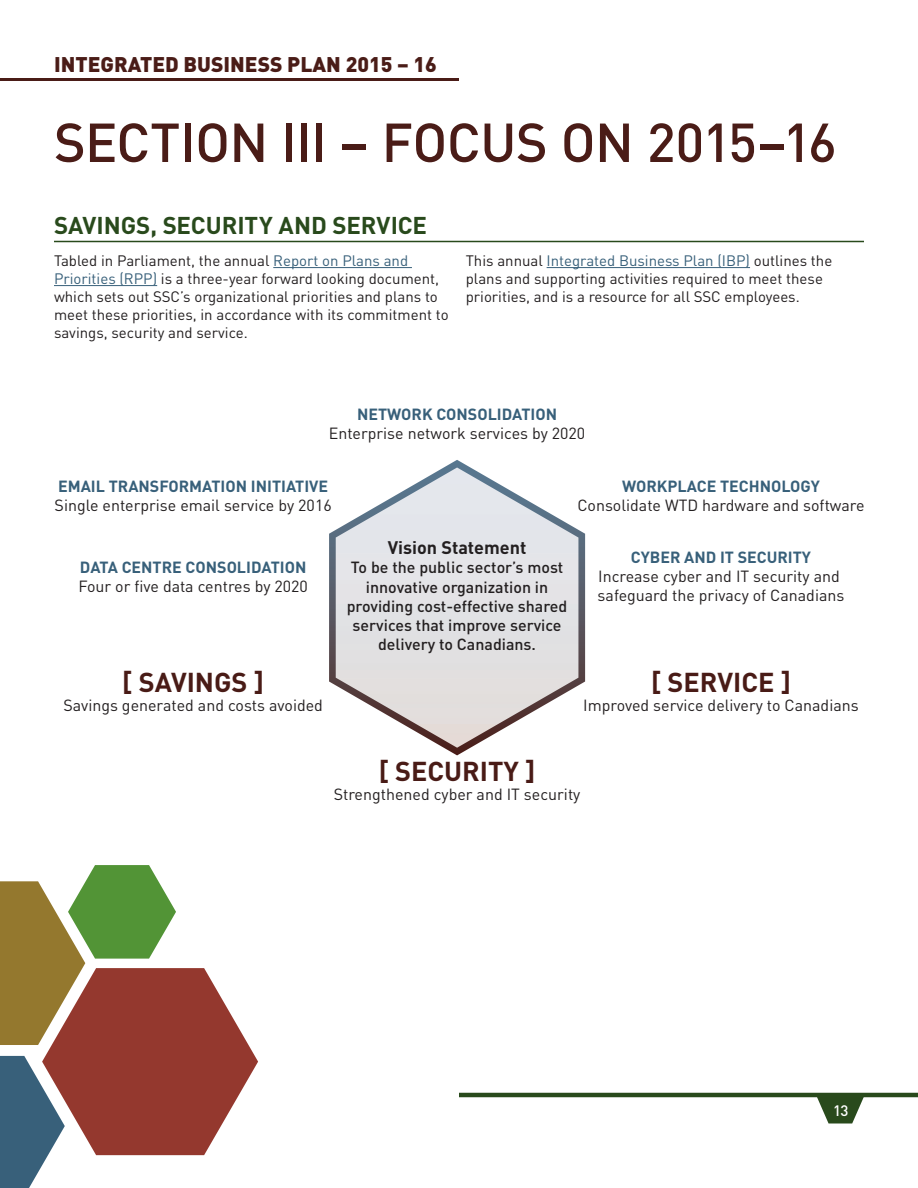
<style>
.page{position:relative;width:918px;height:1188px;background:#fff}
.page>*{position:absolute;margin:0;border:0;box-sizing:border-box;transform-origin:0 0}
.H1{font:500 54px "DIN";letter-spacing:-.015em;color:#4a1c17}
.t1{font:700 27px "DIN";color:#491b16}
.H2{font:700 24px "DIN";letter-spacing:-.005em;color:#294a1c}
.t2{font:900 21px "DIN";color:#4a1c17}
.t3{font:700 18px "DIN";color:#231f20}
.t4{font:16.05px/19.2px "DIN";color:#231f20;text-align:center}
.t5{font:500 16.05px/19.2px "DIN";color:#231f20;text-align:center}
.t6{font:15px/18px "DIN";color:#231f20}
.t7{font:500 15px "DIN";color:#fff}
.s1{color:#38607a}
.s2{font-weight:700;color:#38607a}
</style>
<div class="page">
<hr style="left:0;top:78px;width:459px;height:3px;background:#4a1c17">
<hr style="left:459px;top:1093px;width:459px;height:4px;background:#294a1c">
<svg style="left:817px;top:1097px;width:47px;height:27px"></svg>
<hr style="left:54px;top:241px;width:810px;height:1px;background:#294a1c">
<hr style="left:273px;top:267px;width:139px;height:1px;background:#38607a">
<hr style="left:54px;top:285px;width:103px;height:1px;background:#38607a">
<hr style="left:547px;top:267px;width:203px;height:1px;background:#38607a">
<svg style="left:329px;top:460px;width:256px;height:295px"></svg>
<svg style="left:0;top:865px;width:258px;height:323px"></svg>
<h3 class="t2" style="left:54px;top:50px;width:384px">INTEGRATED BUSINESS PLAN 2015 – 16</h3>
<p class="H1" style="left:54px;top:108px;width:784px">SECTION III – FOCUS ON 2015–16</p>
<p class="H2" style="left:54px;top:210px;width:375px">SAVINGS, SECURITY AND SERVICE</p>
<p class="t6" style="left:54px;top:251px;width:396px">Tabled in Parliament, the annual <span class="s1">Report on Plans and Priorities (RPP)</span> is a three-year forward looking document, which sets out SSC’s organizational priorities and plans to meet these priorities, in accordance with its commitment to savings, security and service.</p>
<p class="t6" style="left:466px;top:251px;width:368px">This annual <span class="s1">Integrated Business Plan (IBP)</span> outlines the plans and supporting activities required to meet these priorities, and is a resource for all SSC employees.</p>
<p class="t4" style="left:329px;top:404px;width:258px"><span class="s2">NETWORK CONSOLIDATION<br></span>Enterprise network services by 2020</p>
<p class="t4" style="left:577px;top:476px;width:289px"><span class="s2">WORKPLACE TECHNOLOGY<br></span>Consolidate WTD hardware and software</p>
<p class="t4" style="left:55px;top:476px;width:279px;text-align:left"><span class="s2">EMAIL TRANSFORMATION INITIATIVE<br></span>Single enterprise email service by 2016</p>
<p class="t4" style="left:78px;top:557px;width:231px;text-align:left"><span class="s2">DATA CENTRE CONSOLIDATION<br></span>Four or five data centres by 2020</p>
<p class="t1" style="left:122px;top:664px;width:143px">[ SAVINGS ]</p>
<p class="t4" style="left:63px;top:695px;width:261px">Savings generated and costs avoided</p>
<p class="t3" style="left:388px;top:536px;width:140px">Vision Statement</p>
<p class="t5" style="left:347px;top:558px;width:222px">To be the public sector’s most innovative organization in providing cost-effective shared services that improve service delivery to Canadians.</p>
<p class="t4" style="left:598px;top:547px;width:248px"><span class="s2">CYBER AND IT SECURITY<br></span>Increase cyber and IT security and safeguard the privacy of Canadians</p>
<p class="t1" style="left:651px;top:664px;width:141px">[ SERVICE ]</p>
<p class="t4" style="left:583px;top:695px;width:277px">Improved service delivery to Canadians</p>
<p class="t1" style="left:379px;top:754px;width:158px">[ SECURITY ]</p>
<p class="t4" style="left:334px;top:785px;width:248px">Strengthened cyber and IT security</p>
<p class="t7" style="left:833px;top:1101px;width:17px">13</p>
</div>
